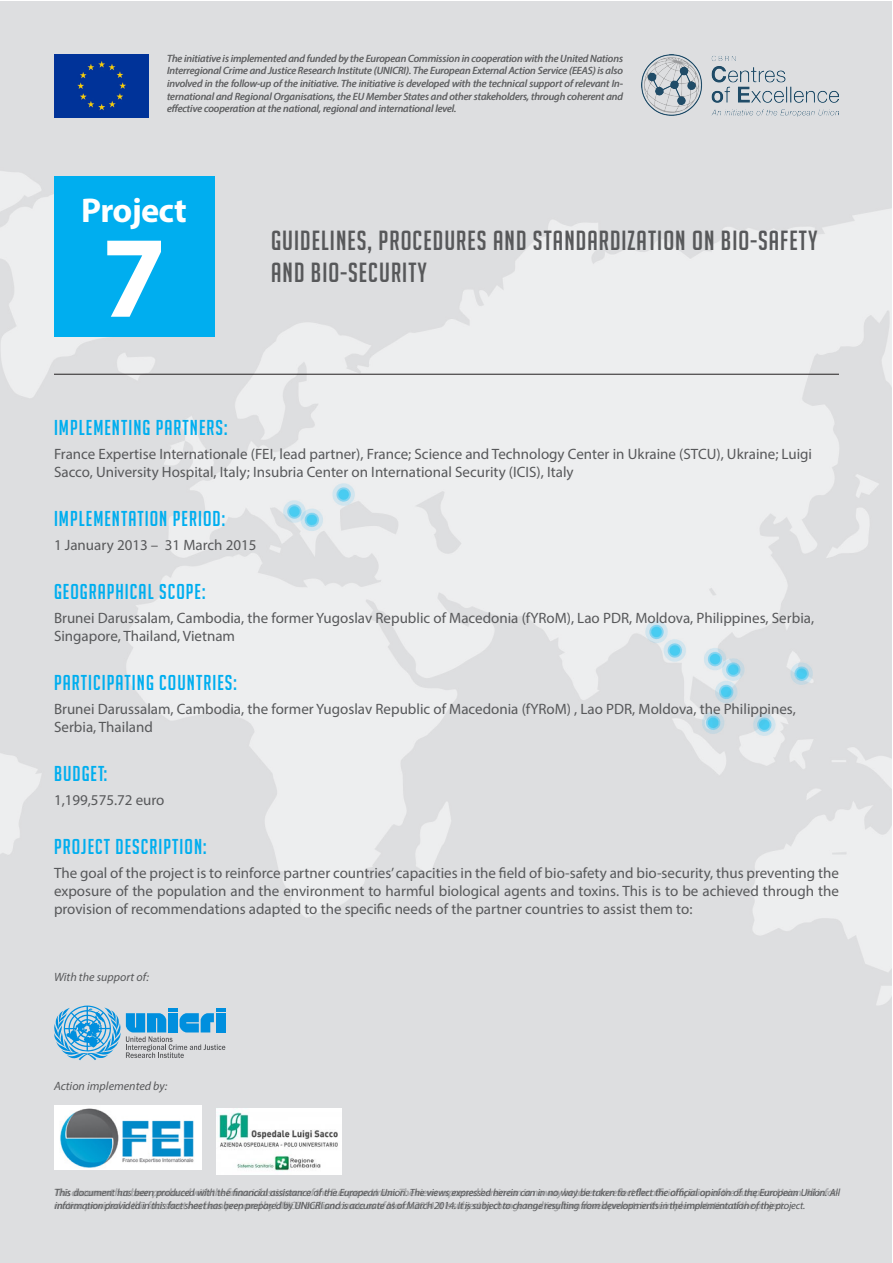
<style>
.page{position:relative;width:893px;height:1263px;background:#fff}
.page>*{position:absolute;margin:0;border:0;box-sizing:border-box;transform-origin:0 0}
.t1{font:700 117px "Myriad Pro";color:#fff}
.t2{font:700 34.5px "Myriad Pro";letter-spacing:-.02em;color:#fff}
.t3{font:27px/32.4px "Big Noodle Titling";letter-spacing:.04em;color:#57585a}
.t4{font:21px "Big Noodle Titling";letter-spacing:.05em;color:#00aeef}
.t5{font:15px/18px "Myriad Pro";color:#57585a}
.t6{font:italic 12px "Myriad Pro";color:#57585a}
.t7{font:italic 10.5px/12.6px "Myriad Pro";letter-spacing:-.02em;color:#57585a}
</style>
<div class="page">
<img style="left:0;top:1px;width:892px;height:1262px">
<svg style="left:54px;top:1005px;width:171px;height:55px;background:#8bbcd9"></svg>
<div style="left:54px;top:54px;width:95px;height:63px;background:#039"></div>
<img style="left:641px;top:54px;width:198px;height:62px">
<div style="left:54px;top:176px;width:160px;height:160px;background:#00aeef"></div>
<hr style="left:54px;top:374px;width:785px;height:1px;background:#231f20">
<img style="left:54px;top:1106px;width:148px;height:63px">
<img style="left:217px;top:1108px;width:125px;height:66px">
<p class="t7" style="left:167px;top:52px;width:457px;text-align:justify">The initiative is implemented and funded by the European Commission in cooperation with the United Nations Interregional Crime and Justice Research Institute (UNICRI). The European External Action Service (EEAS) is also involved in the follow-up of the initiative. The initiative is developed with the technical support of relevant In&shy;ternational and Regional Organisations, the EU Member States and other stakeholders, through coherent and effective cooperation at the national, regional and international level.</p>
<p class="t7" style="left:172px;top:102px;width:4px">f</p>
<p class="t7" style="left:172px;top:102px;width:4px">f</p>
<p class="t7" style="left:172px;top:102px;width:4px">f</p>
<p class="t2" style="left:81px;top:188px;width:107px">Project</p>
<p class="t1" style="left:102px;top:201px;width:66px">7</p>
<p class="t4" style="left:54px;top:416px;width:175px">IMPLEMENTING PARTNERS:</p>
<p class="t3" style="left:271px;top:224px;width:548px">GUIDELINES, PROCEDURES AND STANDARDIZATION ON BIO-SAFETY<br>AND BIO-SECURITY</p>
<p class="t5" style="left:54px;top:445px;width:760px">France Expertise Internationale (FEI, lead partner), France; Science and Technology Center in Ukraine (STCU), Ukraine; Luigi<br>Sacco, University Hospital, Italy; Insubria Center on International Security (ICIS), Italy</p>
<p class="t4" style="left:54px;top:507px;width:173px">IMPLEMENTATION PERIOD:</p>
<p class="t5" style="left:54px;top:536px;width:204px">1 January 2013 – 31 March 2015</p>
<p class="t4" style="left:54px;top:580px;width:153px">GEOGRAPHICAL SCOPE:</p>
<p class="t5" style="left:54px;top:609px;width:762px">Brunei Darussalam, Cambodia, the former Yugoslav Republic of Macedonia (fYRoM), Lao PDR, Moldova, Philippines, Serbia,<br>Singapore, Thailand, Vietnam</p>
<p class="t4" style="left:54px;top:671px;width:184px">PARTICIPATING COUNTRIES:</p>
<p class="t5" style="left:54px;top:700px;width:743px">Brunei Darussalam, Cambodia, the former Yugoslav Republic of Macedonia (fYRoM) , Lao PDR, Moldova, the Philippines,<br>Serbia, Thailand</p>
<p class="t4" style="left:54px;top:762px;width:55px">BUDGET:</p>
<p class="t5" style="left:54px;top:791px;width:112px">1,199,575.72 euro</p>
<p class="t4" style="left:54px;top:835px;width:154px">PROJECT DESCRIPTION:</p>
<p class="t5" style="left:54px;top:864px;width:786px;text-align:justify">The goal of the project is to reinforce partner countries’ capacities in the field of bio-safety and bio-security, thus preventing the exposure of the population and the environment to harmful biological agents and toxins. This is to be achieved through the provision of recommendations adapted to the specific needs of the partner countries to assist them to:</p>
<p class="t6" style="left:54px;top:970px;width:97px">With the support of:</p>
<p class="t6" style="left:54px;top:1079px;width:115px">Action implemented by:</p>
<p class="t7" style="left:54px;top:1186px;width:786px;text-indent:18px">document has been produced with the financial assi tance of the European Union. The views express d herein can in no way be taken to reflect the official opini n of the European Union. All i for&shy;mation pr vided n this fact sheet as been pr pared by UNICRI and is accurate as of March 2014. It is subject to hange resulting from developments in the imple entation of the project.</p>
<p class="t7" style="left:55px;top:1186px;width:787px">This document has been produced with the financial assistance of the European Union. The views expressed herein can in no way be taken to reflect the official opinion of the European Union. All information provided in this fact sheet has been prepared by UNICRI and is accurate as of March 2014. It is subject to change resulting from developments in the implementation of the project.</p>
<p class="t7" style="left:656px;top:1186px;width:10px">f</p>
<p class="t7" style="left:656px;top:1186px;width:10px">f</p>
<p class="t7" style="left:656px;top:1186px;width:10px">f</p>
</div>
